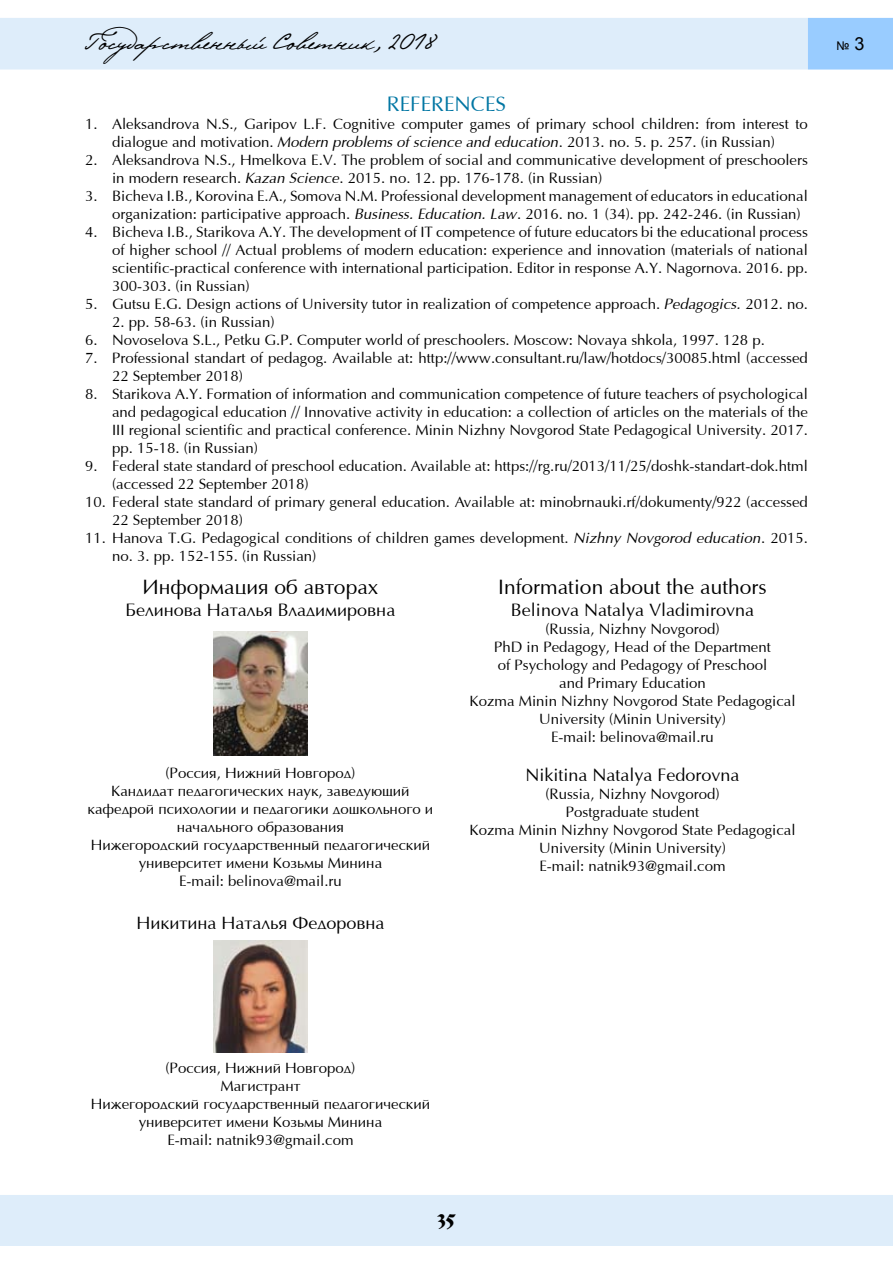
<style>
.page{position:relative;width:893px;height:1263px;background:#fff}
.page>*{position:absolute;margin:0;border:0;box-sizing:border-box;transform-origin:0 0}
.t1{font:24px "Pushkin";color:#000}
.t2{font:21px "AG Opus";color:#000}
.t3{font:21px "AG Opus";color:#0076a3}
.t4{font:18px "AG Opus";color:#000}
.t5{font:15px/18px "AG Opus";color:#000;text-align:center}
.t6{font:12px "Arial";color:#000}
.s1{font-size:18px}
.s2{font-style:italic}
</style>
<div class="page">
<div style="left:0;top:18px;width:808px;height:52px;background:#deedfa;border:2px solid #deedfa"></div>
<div style="left:809px;top:19px;width:83px;height:50px;background:#9cf"></div>
<div style="left:808px;top:18px;width:85px;height:52px;border:1px solid #9cf"></div>
<div style="left:1px;top:1196px;width:891px;height:49px;background:#deedfa"></div>
<div style="left:0;top:1195px;width:893px;height:51px;border:1px solid #deedfa"></div>
<img style="left:213px;top:631px;width:94px;height:125px">
<img style="left:213px;top:941px;width:94px;height:111px">
<h1 class="t1" style="left:85px;top:27px;width:353px">Государственный Советник, 2018</h1>
<p class="t6" style="left:836px;top:38px;width:29px">№ <span class="s1">3</span></p>
<p class="t3" style="left:387px;top:93px;width:121px">REFERENCES</p>
<p class="t5" style="left:85px;top:115px;width:724px">1. Aleksandrova N.S., Garipov L.F. Cognitive computer games of primary school children: from interest to dialogue and motivation. <span class="s2">Modern problems of science and education</span>. 2013. no. 5. p. 257. (in Russian)</p>
<p class="t5" style="left:112px;top:151px;width:697px;text-align:left;text-indent:-27px">2. Aleksandrova N.S., Hmelkova E.V. The problem of social and communicative development of preschoolers in modern research. <span class="s2">Kazan Science</span>. 2015. no. 12. pp. 176-178. (in Russian)</p>
<p class="t5" style="left:112px;top:187px;width:697px;text-align:left;text-indent:-27px">3. Bicheva I.B., Korovina E.A., Somova N.M. Professional development management of educators in educational organization: participative approach. <span class="s2">Business. Education. Law</span>. 2016. no. 1 (34). pp. 242-246. (in Russian)</p>
<p class="t5" style="left:112px;top:223px;width:697px;text-align:justify;text-indent:-27px">4. Bicheva I.B., Starikova A.Y. The development of IT competence of future educators bi the educational process of higher school // Actual problems of modern education: experience and innovation (materials of national scientific-practical conference with international participation. Editor in response A.Y. Nagornova. 2016. pp.<br>300-303. (in Russian)</p>
<p class="t5" style="left:85px;top:295px;width:724px">5. Gutsu E.G. Design actions of University tutor in realization of competence approach. <span class="s2">Pedagogics.</span> 2012. no.</p>
<p class="t5" style="left:112px;top:313px;width:164px">2. pp. 58-63. (in Russian)</p>
<p class="t5" style="left:85px;top:331px;width:681px">6. Novoselova S.L., Petku G.P. Computer world of preschoolers. Moscow: Novaya shkola, 1997. 128 p.</p>
<p class="t5" style="left:112px;top:349px;width:697px;text-align:left;text-indent:-27px">7. Professional standart of pedagog. Available at: http://www.consultant.ru/law/hotdocs/30085.html (accessed<br>22 September 2018)</p>
<p class="t5" style="left:112px;top:385px;width:697px;text-align:justify;text-indent:-27px">8. Starikova A.Y. Formation of information and communication competence of future teachers of psychological and pedagogical education // Innovative activity in education: a collection of articles on the materials of the III regional scientific and practical conference. Minin Nizhny Novgorod Statе Pedagogical University. 2017. pp. 15-18. (in Russian)</p>
<p class="t5" style="left:112px;top:457px;width:697px;text-align:left;text-indent:-27px">9. Federal state standard of preschool education. Available at: https://rg.ru/2013/11/25/doshk-standart-dok.html (accessed 22 September 2018)</p>
<p class="t5" style="left:112px;top:493px;width:697px;text-align:left;text-indent:-27px">10. Federal state standard of primary general education. Available at: minobrnauki.rf/dokumenty/922 (accessed<br>22 September 2018)</p>
<p class="t5" style="left:112px;top:529px;width:697px;text-align:left;text-indent:-27px">11. Hanova T.G. Pedagogical conditions of children games development. <span class="s2">Nizhny Novgorod education</span>. 2015. no. 3. pp. 152-155. (in Russian)</p>
<p class="t2" style="left:143px;top:576px;width:237px">Информация об авторах</p>
<p class="t4" style="left:126px;top:600px;width:271px">Белинова Наталья Владимировна</p>
<p class="t5" style="left:165px;top:764px;width:192px">(Россия, Нижний Новгород)</p>
<p class="t5" style="left:88px;top:782px;width:347px">Кандидат педагогических наук, заведующий кафедрой психологии и педагогики дошкольного и начального образования</p>
<p class="t5" style="left:91px;top:836px;width:341px">Нижегородский государственный педагогический университет имени Козьмы Минина</p>
<p class="t5" style="left:179px;top:872px;width:164px">E-mail: belinova@mail.ru</p>
<p class="t4" style="left:136px;top:914px;width:250px">Никитина Наталья Федоровна</p>
<p class="t2" style="left:498px;top:576px;width:270px">Information about the authors</p>
<p class="t4" style="left:511px;top:600px;width:245px">Belinova Natalya Vladimirovna</p>
<p class="t5" style="left:545px;top:620px;width:176px">(Russia, Nizhny Novgorod)</p>
<p class="t5" style="left:494px;top:638px;width:278px">PhD in Pedagogy, Head of the Department</p>
<p class="t5" style="left:498px;top:656px;width:271px">of Psychology and Pedagogy of Preschool</p>
<p class="t5" style="left:559px;top:674px;width:148px">and Primary Education</p>
<p class="t5" style="left:470px;top:692px;width:327px">Kozma Minin Nizhny Novgorod State Pedagogical<br>University (Minin University)</p>
<p class="t5" style="left:551px;top:728px;width:164px">E-mail: belinova@mail.ru</p>
<p class="t4" style="left:525px;top:766px;width:216px">Nikitina Natalya Fedorovna</p>
<p class="t5" style="left:545px;top:786px;width:176px">(Russia, Nizhny Novgorod)</p>
<p class="t5" style="left:566px;top:804px;width:135px">Postgraduate student</p>
<p class="t5" style="left:470px;top:822px;width:327px">Kozma Minin Nizhny Novgorod State Pedagogical<br>University (Minin University)</p>
<p class="t5" style="left:539px;top:858px;width:188px">E-mail: natnik93@gmail.com</p>
<p class="t5" style="left:165px;top:1060px;width:192px">(Россия, Нижний Новгород)</p>
<p class="t5" style="left:220px;top:1078px;width:81px">Магистрант</p>
<p class="t5" style="left:91px;top:1096px;width:341px">Нижегородский государственный педагогический университет имени Козьмы Минина</p>
<p class="t5" style="left:167px;top:1132px;width:188px">E-mail: natnik93@gmail.com</p>
</div>
